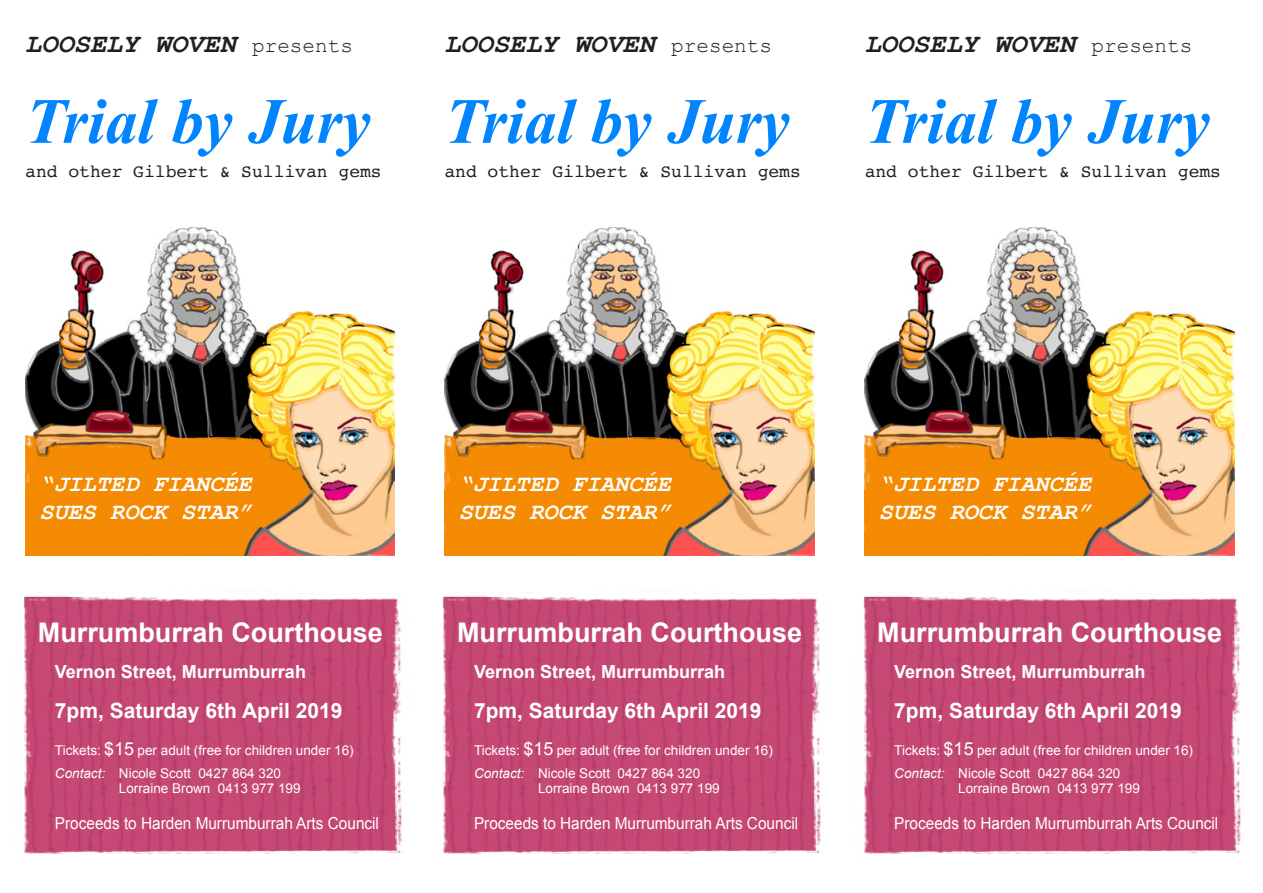
<style>
.page{position:relative;width:1263px;height:893px;background:#fff}
.page>*{position:absolute;margin:0;border:0;box-sizing:border-box;transform-origin:0 0}
.t1{font:italic 700 64.5px "Times New Roman";color:#0085ff}
.t2{font:700 27px "Arial";color:#fff}
.t3{font:italic 700 27px "Courier New";color:#231f20}
.t4{font:italic 700 23.55px/28.3px "Courier New";color:#fff}
.t5{font:700 21px "Arial";color:#fff}
.t6{font:18px "Courier";color:#231f20}
.t7{font:700 18px "Arial";color:#fff}
.t8{font:16.5px "Arial";color:#fff;scale:.93 1}
.t9{font:13.5px/15px "Arial";color:#fff}
.s1{font-weight:400;font-style:normal;font-size:21px}
.s2{font-size:18px}
.s3{font-style:italic}
</style>
<div class="page">
<img style="left:23px;top:592px;width:379px;height:262px">
<img style="left:25px;top:227px;width:370px;height:328px">
<img style="left:442px;top:592px;width:379px;height:262px">
<img style="left:444px;top:227px;width:370px;height:328px">
<img style="left:863px;top:592px;width:378px;height:262px">
<img style="left:865px;top:227px;width:369px;height:328px">
<p class="t3" style="left:25px;top:25px;width:329px">LOOSELY WOVEN <span class="s1">presents</span></p>
<p class="t1" style="left:25px;top:76px;width:347px">Trial by Jury</p>
<p class="t6" style="left:25px;top:158px;width:358px">and other Gilbert &amp; Sullivan gems</p>
<p class="t3" style="left:444px;top:25px;width:329px">LOOSELY WOVEN <span class="s1">presents</span></p>
<p class="t1" style="left:444px;top:76px;width:347px">Trial by Jury</p>
<p class="t6" style="left:444px;top:158px;width:358px">and other Gilbert &amp; Sullivan gems</p>
<p class="t3" style="left:865px;top:25px;width:329px">LOOSELY WOVEN <span class="s1">presents</span></p>
<p class="t1" style="left:865px;top:76px;width:347px">Trial by Jury</p>
<p class="t6" style="left:865px;top:158px;width:358px">and other Gilbert &amp; Sullivan gems</p>
<p class="t4" style="left:40px;top:470px;width:214px">“JILTED FIANCÉE<br>SUES ROCK STAR”</p>
<p class="t2" style="left:38px;top:614px;width:347px">Murrumburrah Courthouse</p>
<p class="t7" style="left:55px;top:660px;width:253px">Vernon Street, Murrumburrah</p>
<p class="t5" style="left:55px;top:697px;width:289px">7pm, Saturday 6th April 2019</p>
<p class="t9" style="left:55px;top:743px;width:300px">Tickets: <span class="s2">$15</span> per adult (free for children under 16)</p>
<p class="t9" style="left:119px;top:766px;width:183px;text-indent:-64px"><span class="s3">Contact:</span> Nicole Scott 0427 864 320<br>Lorraine Brown 0413 977 199</p>
<p class="t8" style="left:55px;top:813px;width:350px">Proceeds to Harden Murrumburrah Arts Council</p>
<p class="t4" style="left:459px;top:470px;width:214px">“JILTED FIANCÉE<br>SUES ROCK STAR”</p>
<p class="t2" style="left:457px;top:614px;width:347px">Murrumburrah Courthouse</p>
<p class="t7" style="left:474px;top:660px;width:253px">Vernon Street, Murrumburrah</p>
<p class="t5" style="left:474px;top:697px;width:289px">7pm, Saturday 6th April 2019</p>
<p class="t9" style="left:474px;top:743px;width:300px">Tickets: <span class="s2">$15</span> per adult (free for children under 16)</p>
<p class="t9" style="left:538px;top:766px;width:183px;text-indent:-64px"><span class="s3">Contact:</span> Nicole Scott 0427 864 320<br>Lorraine Brown 0413 977 199</p>
<p class="t8" style="left:474px;top:813px;width:350px">Proceeds to Harden Murrumburrah Arts Council</p>
<p class="t4" style="left:879px;top:470px;width:214px">“JILTED FIANCÉE<br>SUES ROCK STAR”</p>
<p class="t2" style="left:877px;top:614px;width:347px">Murrumburrah Courthouse</p>
<p class="t7" style="left:894px;top:660px;width:253px">Vernon Street, Murrumburrah</p>
<p class="t5" style="left:894px;top:697px;width:289px">7pm, Saturday 6th April 2019</p>
<p class="t9" style="left:894px;top:743px;width:300px">Tickets: <span class="s2">$15</span> per adult (free for children under 16)</p>
<p class="t9" style="left:958px;top:766px;width:183px;text-indent:-64px"><span class="s3">Contact:</span> Nicole Scott 0427 864 320<br>Lorraine Brown 0413 977 199</p>
<p class="t8" style="left:894px;top:813px;width:350px">Proceeds to Harden Murrumburrah Arts Council</p>
</div>
